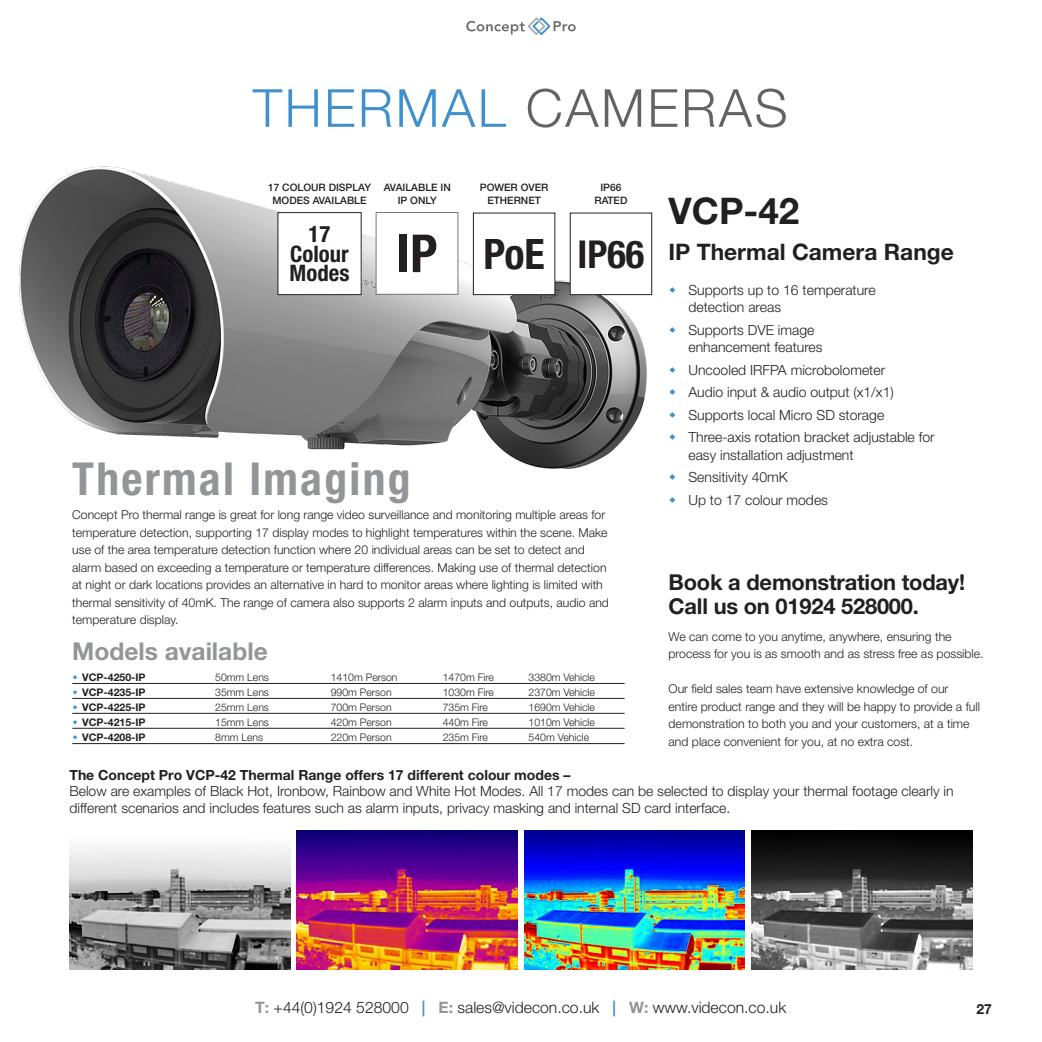
<style>
.page{position:relative;width:1042px;height:1042px;background:#fff}
.page>*{position:absolute;margin:0;border:0;box-sizing:border-box;transform-origin:0 0}
._03-Sub_Heading{font:300 52.5px "Helvetica Neue LT Pro";letter-spacing:.05em;color:#3f90cd}
.t1{font:700 condensed 52.5px "Helvetica Neue LT Pro";color:#231f20}
.t2{font:700 condensed 45.5px "Helvetica Neue LT Pro";letter-spacing:.05em;color:#939598}
.t3{font:700 condensed 42px "Helvetica Neue LT Pro";color:#231f20}
.t4{font:700 condensed 38.5px "Helvetica Neue LT Pro";color:#231f20}
.t5{font:700 36.75px "Helvetica Neue LT Pro";color:#231f20}
.t6{font:700 24.5px "Helvetica Neue LT Pro";color:#939598}
.Body_text{font:700 22.75px "Helvetica Neue LT Pro";color:#231f20}
.t7{font:700 condensed 22.75px/19.2px "Helvetica Neue LT Pro";color:#231f20;text-align:center}
.t8{font:700 21.88px "Helvetica Neue LT Pro";letter-spacing:-.01em;color:#231f20}
.t9{font:300 15.75px "Helvetica Neue LT Pro";color:#231f20}
.t10{font:300 14px/17.5px "Helvetica Neue LT Pro";color:#231f20}
.t11{font:700 14px "Helvetica Neue LT Pro";color:#231f20}
.DESCRIPTION{font:300 12.25px/17.5px "Helvetica Neue LT Pro";color:#231f20}
.t12{font:300 10.5px "Helvetica Neue LT Pro";color:#231f20}
.t13{font:700 10.5px "Helvetica Neue LT Pro";color:#231f20}
.t14{font:500 10.33px/12.2px "Helvetica Neue LT Pro";color:#231f20;text-align:center}
.s1{color:#636366}
.s2{font-weight:700;color:#939598}
.s3{font-weight:500;color:#3f90cd}
</style>
<div class="page">
<img style="left:69px;top:844px;width:221px;height:125px">
<img style="left:524px;top:830px;width:221px;height:139px">
<img style="left:297px;top:830px;width:220px;height:139px">
<img style="left:752px;top:830px;width:220px;height:139px">
<hr style="left:72px;top:683px;width:143px;height:1px;background:#231f20">
<hr style="left:215px;top:683px;width:409px;height:1px;background:#231f20">
<hr style="left:72px;top:698px;width:143px;height:1px;background:#231f20">
<hr style="left:215px;top:698px;width:409px;height:1px;background:#231f20">
<hr style="left:72px;top:713px;width:143px;height:1px;background:#231f20">
<hr style="left:215px;top:713px;width:409px;height:1px;background:#231f20">
<hr style="left:72px;top:728px;width:143px;height:1px;background:#231f20">
<hr style="left:215px;top:728px;width:409px;height:1px;background:#231f20">
<hr style="left:72px;top:743px;width:143px;height:1px;background:#231f20">
<hr style="left:215px;top:743px;width:409px;height:1px;background:#231f20">
<img style="left:19px;top:166px;width:628px;height:303px">
<div style="left:278px;top:213px;width:83px;height:82px;background:#fff"></div>
<div style="left:278px;top:212px;width:83px;height:83px;border:1px solid #231f20"></div>
<div style="left:570px;top:213px;width:82px;height:82px;background:#fff"></div>
<div style="left:570px;top:213px;width:82px;height:82px;border:1px solid #231f20"></div>
<div style="left:473px;top:213px;width:82px;height:82px;background:#fff"></div>
<div style="left:473px;top:213px;width:82px;height:82px;border:1px solid #231f20"></div>
<div style="left:376px;top:212px;width:82px;height:82px;background:#fff"></div>
<div style="left:376px;top:212px;width:82px;height:83px;border:1px solid #757679"></div>
<svg style="left:466px;top:17px;width:110px;height:18px"></svg>
<p class="_03-Sub_Heading" style="left:253px;top:76px;width:536px">THERMAL <span class="s1">CAMERAS</span></p>
<p class="t14" style="left:268px;top:181px;width:104px">17 COLOUR DISPLAY<br>MODES AVAILABLE</p>
<p class="t14" style="left:384px;top:181px;width:68px">AVAILABLE IN<br>IP ONLY</p>
<p class="t14" style="left:594px;top:181px;width:35px">IP66<br>RATED</p>
<p class="t14" style="left:480px;top:181px;width:70px">POWER OVER<br>ETHERNET</p>
<p class="t7" style="left:290px;top:224px;width:61px">17<br>Colour<br>Modes</p>
<p class="t1" style="left:397px;top:222px;width:42px">IP</p>
<p class="t3" style="left:483px;top:228px;width:63px">PoE</p>
<p class="t4" style="left:577px;top:231px;width:68px">IP66</p>
<p class="t2" style="left:72px;top:451px;width:340px">Thermal Imaging</p>
<p class="DESCRIPTION" style="left:72px;top:506px;width:538px">Concept Pro thermal range is great for long range video surveillance and monitoring multiple areas for temperature detection, supporting 17 display modes to highlight temperatures within the scene. Make use of the area temperature detection function where 20 individual areas can be set to detect and alarm based on exceeding a temperature or temperature differences. Making use of thermal detection at night or dark locations provides an alternative in hard to monitor areas where lighting is limited with thermal sensitivity of 40mK. The range of camera also supports 2 alarm inputs and outputs, audio and temperature display.</p>
<p class="t5" style="left:668px;top:188px;width:132px">VCP-42</p>
<p class="Body_text" style="left:668px;top:238px;width:287px">IP Thermal Camera Range</p>
<p class="t10" style="left:688px;top:281px;width:189px">Supports up to 16 temperature detection areas</p>
<p class="t10" style="left:688px;top:321px;width:136px">Supports DVE image enhancement features</p>
<p class="t10" style="left:688px;top:361px;width:198px">Uncooled IRFPA microbolometer</p>
<p class="t10" style="left:688px;top:383px;width:207px">Audio input &amp; audio output (x1/x1)</p>
<p class="t10" style="left:688px;top:406px;width:197px">Supports local Micro SD storage</p>
<p class="t10" style="left:688px;top:428px;width:248px">Three-axis rotation bracket adjustable for easy installation adjustment</p>
<p class="t10" style="left:688px;top:468px;width:101px">Sensitivity 40mK</p>
<p class="t10" style="left:688px;top:491px;width:141px">Up to 17 colour modes</p>
<p class="t8" style="left:668px;top:569px;width:298px">Book a demonstration today!</p>
<p class="t8" style="left:668px;top:593px;width:252px">Call us on 01924 528000.</p>
<p class="DESCRIPTION" style="left:668px;top:627px;width:316px">We can come to you anytime, anywhere, ensuring the process for you is as smooth and as stress free as possible.</p>
<p class="DESCRIPTION" style="left:668px;top:680px;width:313px">Our field sales team have extensive knowledge of our entire product range and they will be happy to provide a full demonstration to both you and your customers, at a time and place convenient for you, at no extra cost.</p>
<p class="t6" style="left:72px;top:635px;width:197px">Models available</p>
<p class="t13" style="left:82px;top:671px;width:65px">VCP-4250-IP</p>
<p class="t12" style="left:215px;top:671px;width:55px">50mm Lens</p>
<p class="t12" style="left:331px;top:671px;width:68px">1410m Person</p>
<p class="t12" style="left:443px;top:671px;width:53px">1470m Fire</p>
<p class="t12" style="left:528px;top:671px;width:68px">3380m Vehicle</p>
<p class="t13" style="left:82px;top:686px;width:65px">VCP-4235-IP</p>
<p class="t12" style="left:215px;top:686px;width:55px">35mm Lens</p>
<p class="t12" style="left:331px;top:686px;width:63px">990m Person</p>
<p class="t12" style="left:443px;top:686px;width:53px">1030m Fire</p>
<p class="t12" style="left:528px;top:686px;width:68px">2370m Vehicle</p>
<p class="t13" style="left:82px;top:700px;width:65px">VCP-4225-IP</p>
<p class="t12" style="left:215px;top:701px;width:55px">25mm Lens</p>
<p class="t12" style="left:331px;top:701px;width:63px">700m Person</p>
<p class="t12" style="left:443px;top:701px;width:47px">735m Fire</p>
<p class="t12" style="left:528px;top:701px;width:68px">1690m Vehicle</p>
<p class="t13" style="left:82px;top:715px;width:65px">VCP-4215-IP</p>
<p class="t12" style="left:215px;top:715px;width:55px">15mm Lens</p>
<p class="t12" style="left:331px;top:715px;width:63px">420m Person</p>
<p class="t12" style="left:443px;top:715px;width:47px">440m Fire</p>
<p class="t12" style="left:528px;top:715px;width:68px">1010m Vehicle</p>
<p class="t13" style="left:82px;top:730px;width:65px">VCP-4208-IP</p>
<p class="t12" style="left:215px;top:730px;width:50px">8mm Lens</p>
<p class="t12" style="left:331px;top:730px;width:63px">220m Person</p>
<p class="t12" style="left:443px;top:730px;width:47px">235m Fire</p>
<p class="t12" style="left:528px;top:730px;width:62px">540m Vehicle</p>
<p class="t11" style="left:69px;top:766px;width:502px">The Concept Pro VCP-42 Thermal Range offers 17 different colour modes –</p>
<p class="t10" style="left:69px;top:783px;width:885px;line-height:16.8px">Below are examples of Black Hot, Ironbow, Rainbow and White Hot Modes. All 17 modes can be selected to display your thermal footage clearly in different scenarios and includes features such as alarm inputs, privacy masking and internal SD card interface.</p>
<p class="t9" style="left:255px;top:998px;width:532px"><span class="s2">T:</span> +44(0)1924 528000 <span class="s3">|</span> <span class="s2">E:</span> sales@videcon.co.uk <span class="s3">|</span> <span class="s2">W:</span> www.videcon.co.uk</p>
<p class="t11" style="left:976px;top:1000px;width:17px">27</p>
</div>
